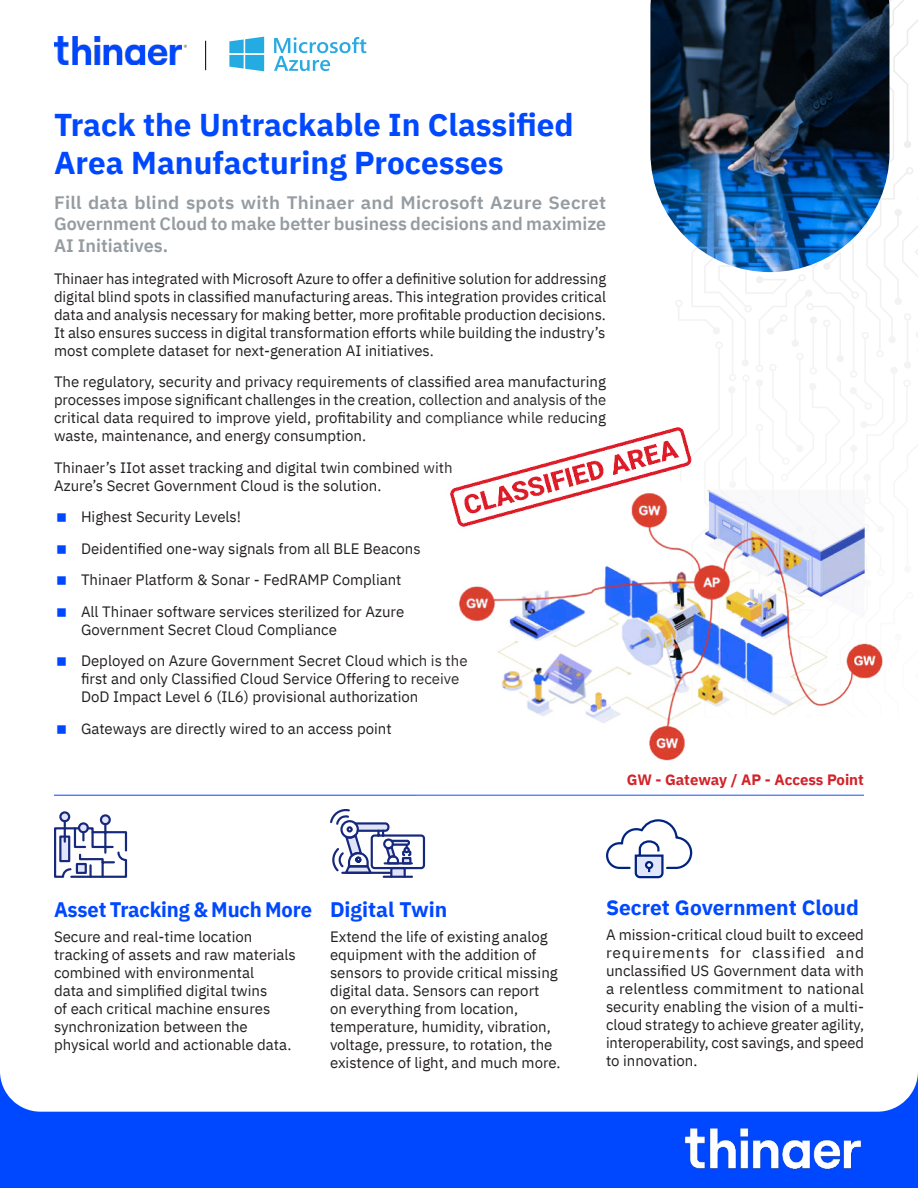
<style>
.page{position:relative;width:918px;height:1188px;background:#fff}
.page>*{position:absolute;margin:0;border:0;box-sizing:border-box;transform-origin:0 0}
.t1{font:700 31.5px/37.8px "IBM Plex Sans";color:#0048ff}
.t2{font:700 21px "IBM Plex Sans";color:#0048ff}
.t3{font:700 21px "IBM Plex Sans";color:#0048ff;scale:.96 1}
.t4{font:600 18px/21.6px "IBM Plex Sans";color:#959ca1;text-align:justify;scale:1.04 1}
.t5{font:15px/18px "IBM Plex Sans";color:#231f20}
.t6{font:700 15px "IBM Plex Sans";letter-spacing:-.005em;color:#d1232a}
.t7{font:300 7.35px "IBM Plex Sans";color:#231f20}
</style>
<div class="page">
<svg style="left:675px;top:0;width:243px;height:399px"></svg>
<div style="left:0;top:1000px;width:918px;height:188px;background:#0048ff"></div>
<svg style="left:0;top:794px;width:918px;height:318px"></svg>
<img style="left:650px;top:0;width:239px;height:272px">
<img style="left:54px;top:36px;width:128px;height:29px">
<img style="left:684px;top:1128px;width:178px;height:42px">
<svg style="left:205px;top:41px;width:1px;height:29px"></svg>
<hr style="left:54px;top:795px;width:810px;height:1px;background:#0048ff">
<svg style="left:229px;top:37px;width:35px;height:34px"></svg>
<svg style="left:274px;top:37px;width:92px;height:34px"></svg>
<svg style="left:328px;top:809px;width:98px;height:70px"></svg>
<div style="left:60px;top:812px;width:9px;height:9px;background:#e1e3f8;border-radius:50%"></div>
<div style="left:59px;top:811px;width:11px;height:11px;border:2px solid #17297d;border-radius:50%"></div>
<hr style="left:64px;top:821px;width:2px;height:21px;background:#17297d">
<div style="left:101px;top:815px;width:9px;height:9px;background:#e1e3f8;border-radius:50%"></div>
<div style="left:100px;top:814px;width:11px;height:11px;border:2px solid #17297d;border-radius:50%"></div>
<svg style="left:53px;top:822px;width:75px;height:57px"></svg>
<svg style="left:605px;top:818px;width:88px;height:61px"></svg>
<img style="left:416px;top:399px;width:482px;height:401px">
<p class="t7" style="left:184px;top:43px;width:5px">®</p>
<h1 class="t1" style="left:54px;top:103px;width:521px">Track the Untrackable In Classified<br>Area Manufacturing Processes</h1>
<p class="t4" style="left:54px;top:193px;width:532px">Fill data blind spots with Thinaer and Microsoft Azure Secret Government Cloud to make better business decisions and maximize AI Initiatives.</p>
<p class="t5" style="left:54px;top:268px;width:554px;text-align:justify">Thinaer has integrated with Microsoft Azure to offer a definitive solution for addressing digital blind spots in classified manufacturing areas. This integration provides critical data and analysis necessary for making better, more profitable production decisions.<br>It also ensures success in digital transformation efforts while building the industry’s most complete dataset for next-generation AI initiatives.</p>
<p class="t5" style="left:54px;top:372px;width:554px;text-align:justify">The regulatory, security and privacy requirements of classified area manufacturing processes impose significant challenges in the creation, collection and analysis of the critical data required to improve yield, profitability and compliance while reducing waste, maintenance, and energy consumption.</p>
<p class="t5" style="left:54px;top:457px;width:400px">Thinaer’s IIot asset tracking and digital twin combined with<br>Azure’s Secret Government Cloud is the solution.</p>
<p class="t5" style="left:81px;top:500px;width:341px;line-height:31.5px">Highest Security Levels!<br>Deidentified one-way signals from all BLE Beacons Thinaer Platform &amp; Sonar - FedRAMP Compliant All Thinaer software services sterilized for Azure</p>
<p class="t5" style="left:81px;top:612px;width:388px;line-height:31.5px">Government Secret Cloud Compliance<br>Deployed on Azure Government Secret Cloud which is the</p>
<p class="t5" style="left:81px;top:669px;width:380px">first and only Classified Cloud Service Offering to receive<br>DoD Impact Level 6 (IL6) provisional authorization</p>
<p class="t5" style="left:81px;top:718px;width:312px">Gateways are directly wired to an access point</p>
<p class="t6" style="left:627px;top:773px;width:239px">GW - Gateway / AP - Access Point</p>
<h2 class="t3" style="left:54px;top:901px;width:270px">Asset Tracking &amp; Much More</h2>
<p class="t5" style="left:54px;top:927px;width:243px">Secure and real-time location tracking of assets and raw materials combined with environmental<br>data and simplified digital twins<br>of each critical machine ensures synchronization between the physical world and actionable data.</p>
<h2 class="t2" style="left:330px;top:901px;width:119px">Digital Twin</h2>
<p class="t5" style="left:330px;top:927px;width:232px">Extend the life of existing analog equipment with the addition of sensors to provide critical missing digital data. Sensors can report<br>on everything from location, temperature, humidity, vibration, voltage, pressure, to rotation, the existence of light, and much more.</p>
<h2 class="t2" style="left:606px;top:891px;width:254px">Secret Government Cloud</h2>
<p class="t5" style="left:606px;top:924px;width:260px;text-align:justify">A mission-critical cloud built to exceed requirements for classified and unclassified US Government data with a relentless commitment to national security enabling the vision of a multi&shy;cloud strategy to achieve greater agility, interoperability, cost savings, and speed to innovation.</p>
</div>
